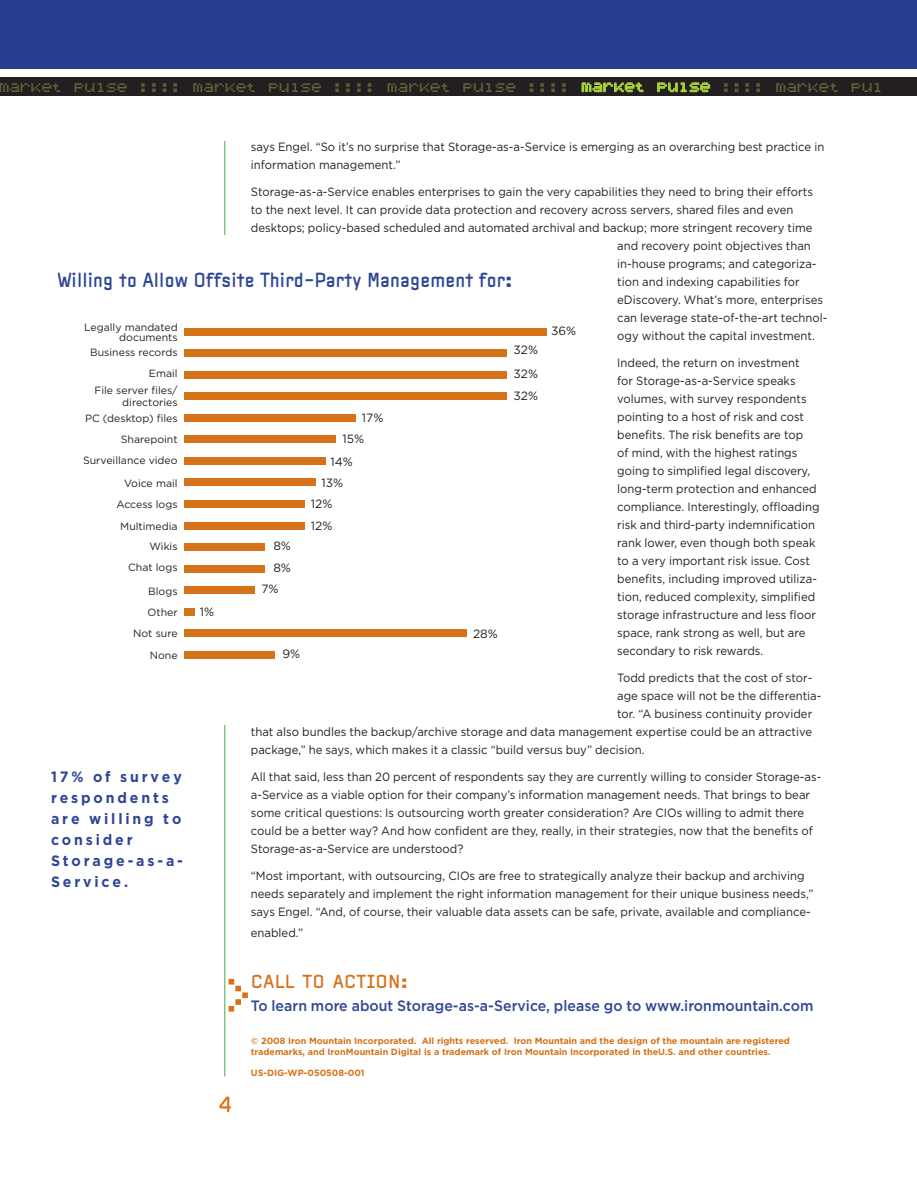
<style>
.page{position:relative;width:917px;height:1182px;background:#fff}
.page>*{position:absolute;margin:0;border:0;box-sizing:border-box;transform-origin:0 0}
.t1{font:73.5px "Bubbledot ICG Coarse Pos";color:#d67219}
.t2{font:19.5px "Bubbledot ICG Coarse Pos";color:#6b773f}
.t3{font:19.5px "Clicker";letter-spacing:-.025em;color:#2e4694;scale:.94 1}
.t4{font:18px "Clicker";letter-spacing:.01em;color:#d67219}
.t5{font:500 15px "Gotham";color:#2e4694;scale:.94 1}
.t6{font:700 15px/21px "Gotham";letter-spacing:.2em;color:#2e4694;scale:.94 1}
.t7{font:12px/18px "Gotham";color:#231f20;scale:.94 1}
.t8{font:12px/23.4px "Gotham";color:#231f20}
.t9{font:10.5px/21px "Gotham";color:#231f20;text-align:right}
.t10{font:700 9px/10.5px "Gotham";color:#d67219}
.s1{color:#a6ce39}
</style>
<div class="page">
<div style="left:0;top:0;width:916px;height:69px;background:#253f8e"></div>
<div style="left:0;top:77px;width:916px;height:18px;background:#231f20"></div>
<svg style="left:581px;top:83px;width:62px;height:9px"></svg>
<svg style="left:657px;top:83px;width:52px;height:9px"></svg>
<hr style="left:224px;top:141px;width:1px;height:935px;background:#40ae49">
<div style="left:184px;top:328px;width:363px;height:8px;background:#d67219"></div>
<div style="left:184px;top:349px;width:322px;height:8px;background:#d67219"></div>
<div style="left:184px;top:371px;width:322px;height:8px;background:#d67219"></div>
<div style="left:184px;top:392px;width:322px;height:8px;background:#d67219"></div>
<div style="left:184px;top:414px;width:171px;height:8px;background:#d67219"></div>
<div style="left:184px;top:435px;width:151px;height:8px;background:#d67219"></div>
<div style="left:184px;top:457px;width:141px;height:8px;background:#d67219"></div>
<div style="left:184px;top:479px;width:131px;height:7px;background:#d67219"></div>
<div style="left:184px;top:500px;width:121px;height:8px;background:#d67219"></div>
<div style="left:184px;top:522px;width:121px;height:7px;background:#d67219"></div>
<div style="left:184px;top:543px;width:80px;height:8px;background:#d67219"></div>
<div style="left:184px;top:565px;width:80px;height:7px;background:#d67219"></div>
<div style="left:184px;top:586px;width:70px;height:8px;background:#d67219"></div>
<div style="left:184px;top:608px;width:10px;height:7px;background:#d67219"></div>
<div style="left:184px;top:629px;width:282px;height:8px;background:#d67219"></div>
<div style="left:184px;top:651px;width:91px;height:8px;background:#d67219"></div>
<h2 class="t2" style="left:-2px;top:76px;width:886px">market pulse :::: market pulse :::: market pulse :::: <span class="s1">market pulse</span> :::: market pul</h2>
<p class="t7" style="left:251px;top:137px;width:611px">says Engel. “So it’s no surprise that Storage-as-a-Service is emerging as an overarching best practice in information management.”</p>
<p class="t7" style="left:251px;top:182px;width:599px">Storage-as-a-Service enables enterprises to gain the very capabilities they need to bring their efforts</p>
<p class="t7" style="left:251px;top:200px;width:578px">to the next level. It can provide data protection and recovery across servers, shared files and even</p>
<p class="t7" style="left:251px;top:218px;width:599px">desktops; policy-based scheduled and automated archival and backup; more stringent recovery time</p>
<p class="t7" style="left:617px;top:236px;width:207px">and recovery point objectives than</p>
<p class="t7" style="left:617px;top:254px;width:213px">in-house programs; and categoriza-</p>
<p class="t7" style="left:617px;top:272px;width:196px">tion and indexing capabilities for</p>
<p class="t7" style="left:617px;top:290px;width:220px">eDiscovery. What’s more, enterprises</p>
<p class="t7" style="left:617px;top:308px;width:225px">can leverage state-of-the-art technol-</p>
<p class="t7" style="left:617px;top:326px;width:212px">ogy without the capital investment.</p>
<p class="t7" style="left:617px;top:353px;width:217px">Indeed, the return on investment<br>for Storage-as-a-Service speaks volumes, with survey respondents pointing to a host of risk and cost benefits. The risk benefits are top<br>of mind, with the highest ratings going to simplified legal discovery, long-term protection and enhanced compliance. Interestingly, offloading risk and third-party indemnification rank lower, even though both speak to a very important risk issue. Cost benefits, including improved utiliza&shy;tion, reduced complexity, simplified storage infrastructure and less floor space, rank strong as well, but are secondary to risk rewards.</p>
<p class="t7" style="left:617px;top:668px;width:209px">Todd predicts that the cost of stor-</p>
<p class="t7" style="left:617px;top:686px;width:219px">age space will not be the differentia-</p>
<p class="t7" style="left:617px;top:704px;width:209px">tor. “A business continuity provider</p>
<p class="t7" style="left:251px;top:722px;width:598px">that also bundles the backup/archive storage and data management expertise could be an attractive</p>
<p class="t7" style="left:251px;top:740px;width:420px">package,” he says, which makes it a classic “build versus buy” decision.</p>
<p class="t7" style="left:251px;top:767px;width:608px">All that said, less than 20 percent of respondents say they are currently willing to consider Storage-as&shy;a-Service as a viable option for their company’s information management needs. That brings to bear some critical questions: Is outsourcing worth greater consideration? Are CIOs willing to admit there could be a better way? And how confident are they, really, in their strategies, now that the benefits of Storage-as-a-Service are understood?</p>
<p class="t7" style="left:251px;top:866px;width:599px">“Most important, with outsourcing, CIOs are free to strategically analyze their backup and archiving needs separately and implement the right information management for their unique business needs,” says Engel. “And, of course, their valuable data assets can be safe, private, available and compliance-</p>
<p class="t7" style="left:251px;top:923px;width:57px">enabled.”</p>
<h3 class="t4" style="left:251px;top:970px;width:159px">CALL TO ACTION:</h3>
<h2 class="t3" style="left:57px;top:269px;width:485px">Willing to Allow Offsite Third-Party Management for:</h2>
<p class="t9" style="left:84px;top:321px;width:95px;line-height:10.5px">Legally mandated documents</p>
<p class="t9" style="left:90px;top:342px;width:89px">Business records<br>Email</p>
<p class="t9" style="left:94px;top:384px;width:85px;line-height:12px">File server files/ directories</p>
<p class="t9" style="left:83px;top:408px;width:96px">PC (desktop) files<br>Sharepoint<br>Surveillance video</p>
<p class="t9" style="left:116px;top:472px;width:63px">Voice mail<br>Access logs</p>
<p class="t9" style="left:120px;top:516px;width:59px;line-height:19.5px">Multimedia<br>Wikis</p>
<p class="t9" style="left:128px;top:556px;width:51px">Chat logs</p>
<p class="t9" style="left:133px;top:580px;width:46px">Blogs<br>Other<br>Not sure</p>
<p class="t9" style="left:150px;top:645px;width:29px">None</p>
<p class="t8" style="left:551px;top:319px;width:27px">36%</p>
<p class="t8" style="left:513px;top:338px;width:26px">32%<br>32%</p>
<p class="t8" style="left:513px;top:383px;width:26px">32%</p>
<p class="t8" style="left:342px;top:407px;width:42px;line-height:21px;text-indent:20px">17%<br>15%</p>
<p class="t8" style="left:330px;top:449px;width:24px">14%</p>
<p class="t8" style="left:321px;top:470px;width:23px">13%</p>
<p class="t8" style="left:311px;top:491px;width:23px">12%</p>
<p class="t8" style="left:311px;top:514px;width:23px">12%</p>
<p class="t8" style="left:273px;top:534px;width:19px;line-height:22.5px">8%<br>8%</p>
<p class="t8" style="left:261px;top:577px;width:19px">7%</p>
<p class="t8" style="left:200px;top:599px;width:16px">1%</p>
<p class="t8" style="left:473px;top:622px;width:26px">28%</p>
<p class="t8" style="left:282px;top:641px;width:19px">9%</p>
<p class="t6" style="left:51px;top:766px;width:142px">17% of survey respondents are willing to consider<br>Storage-as-a-<br>Service.</p>
<h1 class="t1" style="left:218px;top:951px;width:42px">&gt;</h1>
<p class="t5" style="left:251px;top:997px;width:599px">To learn more about Storage-as-a-Service, please go to www.ironmountain.com</p>
<p class="t10" style="left:251px;top:1035px;width:540px">© 2008 Iron Mountain Incorporated. All rights reserved. Iron Mountain and the design of the mountain are registered trademarks, and IronMountain Digital is a trademark of Iron Mountain Incorporated in theU.S. and other countries.</p>
<p class="t10" style="left:251px;top:1067px;width:115px">US-DIG-WP-050508-001</p>
</div>
